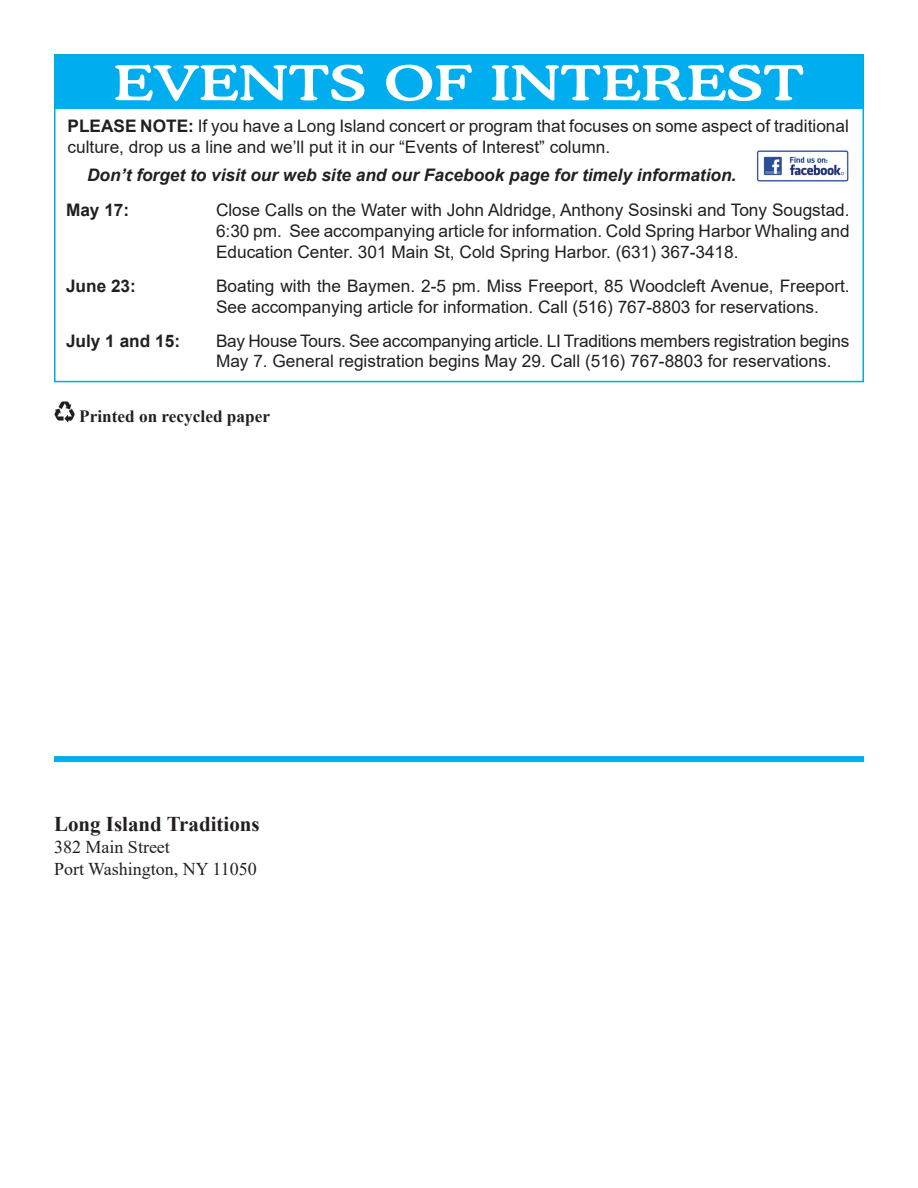
<style>
.page{position:relative;width:918px;height:1188px;background:#fff}
.page>*{position:absolute;margin:0;border:0;box-sizing:border-box;transform-origin:0 0}
.Body_text{font:500 48px "Cooper BT";color:#fff;scale:1.3 1}
.t1{font:700 21px "Times New Roman";color:#231f20}
.t2{font:18px "Times New Roman";color:#231f20}
.Body_text-2{font:17.25px/20.7px "Arial";color:#231f20}
.Body_text-3{font:italic 700 17.25px "Arial";color:#231f20}
.Body_text-4{font:700 17.25px "Arial";color:#231f20}
.Body_text-5{font:700 17.25px "Times New Roman";color:#231f20}
.s1{font-weight:700}
</style>
<div class="page">
<div style="left:54px;top:756px;width:810px;height:6px;background:#00aeef"></div>
<img style="left:54px;top:402px;width:21px;height:20px">
<div style="left:54px;top:55px;width:810px;height:54px;background:#00aeef"></div>
<img style="left:756px;top:150px;width:93px;height:32px">
<div style="left:54px;top:54px;width:810px;height:328px;border:2px solid #00acd5"></div>
<p class="Body_text" style="left:114px;top:54px;width:533px">EVENTS OF INTEREST</p>
<p class="Body_text-2" style="left:68px;top:116px;width:783px"><span class="s1">PLEASE NOTE:</span> If you have a Long Island concert or program that focuses on some aspect of traditional culture, drop us a line and we’ll put it in our “Events of Interest” column.</p>
<p class="Body_text-3" style="left:87px;top:163px;width:651px">Don’t forget to visit our web site and our Facebook page for timely information.</p>
<p class="Body_text-4" style="left:66px;top:198px;width:65px">May 17:</p>
<p class="Body_text-2" style="left:216px;top:200px;width:635px;text-align:justify">Close Calls on the Water with John Aldridge, Anthony Sosinski and Tony Sougstad.<br>6:30 pm. See accompanying article for information. Cold Spring Harbor Whaling and Education Center. 301 Main St, Cold Spring Harbor. (631) 367-3418.</p>
<p class="Body_text-4" style="left:66px;top:274px;width:71px">June 23:</p>
<p class="Body_text-2" style="left:216px;top:275px;width:635px">Boating with the Baymen. 2-5 pm. Miss Freeport, 85 Woodcleft Avenue, Freeport.<br>See accompanying article for information. Call (516) 767-8803 for reservations.</p>
<p class="Body_text-4" style="left:66px;top:329px;width:116px">July 1 and 15:</p>
<p class="Body_text-2" style="left:216px;top:330px;width:635px">Bay House Tours. See accompanying article. LI Traditions members registration begins<br>May 7. General registration begins May 29. Call (516) 767-8803 for reservations.</p>
<p class="Body_text-5" style="left:79px;top:404px;width:192px">Printed on recycled paper</p>
<p class="t1" style="left:54px;top:809px;width:207px">Long Island Traditions</p>
<p class="t2" style="left:54px;top:834px;width:117px">382 Main Street</p>
<p class="t2" style="left:54px;top:856px;width:204px">Port Washington, NY 11050</p>
</div>
